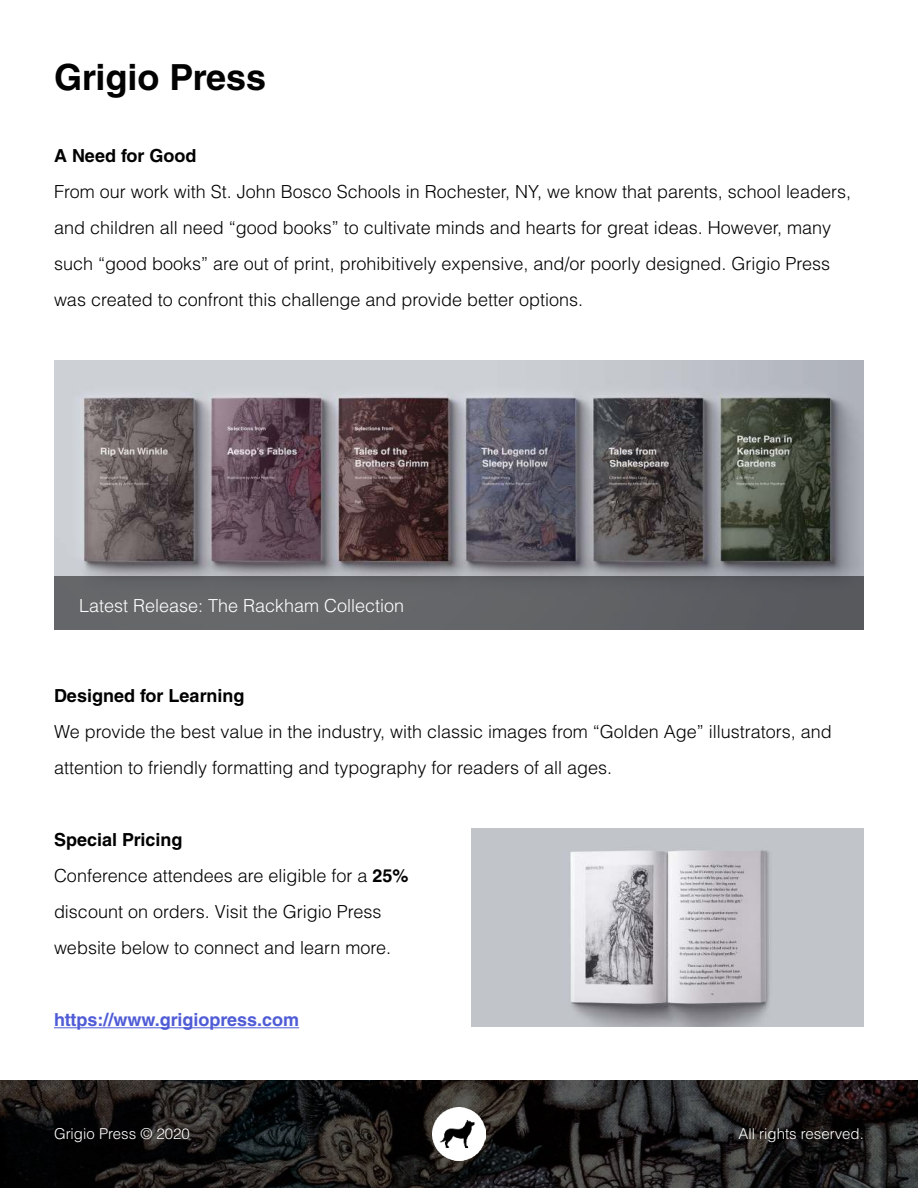
<style>
.page{position:relative;width:918px;height:1188px;background:#fff}
.page>*{position:absolute;margin:0;border:0;box-sizing:border-box;transform-origin:0 0}
.t1{font:700 36px "Helvetica LT Std";color:#020202}
.t2{font:300 18px/36px "Helvetica LT Std";color:#020202}
.t3{font:300 18px/36px "Helvetica LT Std";color:#000}
.t4{font:300 18px "Helvetica LT Std";color:#fff}
.t5{font:700 18px "Helvetica LT Std";color:#4f5cd6}
.t6{font:700 18px "Helvetica LT Std";color:#000}
.t7{font:700 18px "Helvetica LT Std";color:#020202}
.t8{font:300 15px "Helvetica LT Std";color:#fff}
.s1{font-weight:700}
</style>
<div class="page">
<hr style="left:54px;top:1027px;width:245px;height:1px;background:#4f5cd6">
<img style="left:54px;top:360px;width:810px;height:270px">
<div style="left:54px;top:576px;width:809px;height:54px;background:#626466"></div>
<svg style="left:0;top:1080px;width:918px;height:108px;background:#1d1b1b"></svg>
<img style="left:432px;top:1107px;width:54px;height:54px">
<img style="left:471px;top:828px;width:393px;height:198px">
<h1 class="t1" style="left:54px;top:63px;width:214px">Grigio Press</h1>
<p class="t7" style="left:54px;top:149px;width:144px">A Need for Good</p>
<p class="t2" style="left:54px;top:175px;width:799px">From our work with St. John Bosco Schools in Rochester, NY, we know that parents, school leaders, and children all need “good books” to cultivate minds and hearts for great ideas. However, many such “good books” are out of print, prohibitively expensive, and/or poorly designed. Grigio Press was created to confront this challenge and provide better options.</p>
<p class="t4" style="left:79px;top:599px;width:327px">Latest Release: The Rackham Collection</p>
<p class="t6" style="left:54px;top:689px;width:192px">Designed for Learning</p>
<p class="t2" style="left:54px;top:715px;width:779px">We provide the best value in the industry, with classic images from “Golden Age” illustrators, and attention to friendly formatting and typography for readers of all ages.</p>
<p class="t3" style="left:54px;top:823px;width:356px"><span class="s1">Special Pricing<br></span>Conference attendees are eligible for a <span class="s1">25% </span>discount on orders. Visit the Grigio Press website below to connect and learn more.</p>
<p class="t5" style="left:54px;top:1013px;width:247px">https://www.grigiopress.com</p>
<p class="t8" style="left:54px;top:1128px;width:137px">Grigio Press © 2020</p>
<p class="t8" style="left:738px;top:1128px;width:127px">All rights reserved.</p>
</div>
